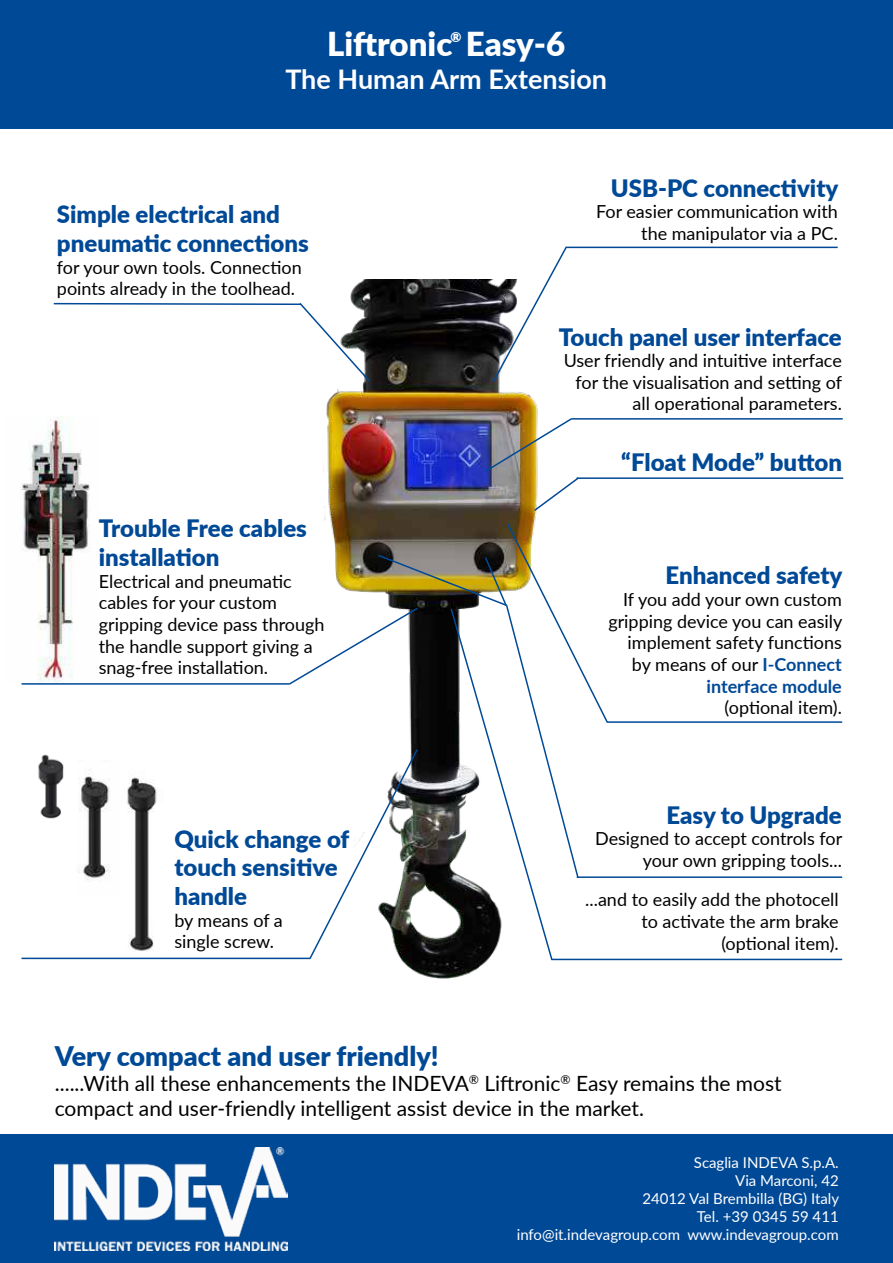
<style>
.page{position:relative;width:893px;height:1263px;background:#fff}
.page>*{position:absolute;margin:0;border:0;box-sizing:border-box;transform-origin:0 0}
.t1{font:900 33px "Lato";color:#fff}
.t2{font:900 27px "Lato";color:#004996}
.t3{font:700 27px "Lato";color:#fff}
.t4{font:900 24px/28.8px "Lato";color:#004996}
.t5{font:21px/25.2px "Lato";color:#000}
.t6{font:18px/21.6px "Lato";color:#000;text-align:right}
.t7{font:15px/18px "Lato";color:#fff;text-align:right}
.t8{font:900 13.5px "Lato";color:#fff}
.s1{font-weight:700;color:#004996}
</style>
<div class="page">
<img style="left:78px;top:770px;width:32px;height:112px">
<img style="left:323px;top:279px;width:405px;height:700px">
<div style="left:0;top:1134px;width:893px;height:129px;background:#004996"></div>
<div style="left:0;top:0;width:893px;height:129px;background:#004996"></div>
<svg style="left:53px;top:301px;width:318px;height:82px"></svg>
<hr style="left:566px;top:247px;width:272px;height:1px;background:#004996">
<svg style="left:492px;top:246px;width:76px;height:137px"></svg>
<hr style="left:571px;top:418px;width:272px;height:2px;background:#004996">
<hr style="left:607px;top:721px;width:235px;height:2px;background:#004996">
<hr style="left:577px;top:876px;width:265px;height:2px;background:#004996">
<hr style="left:22px;top:683px;width:268px;height:2px;background:#004996">
<hr style="left:22px;top:958px;width:288px;height:1px;background:#004996">
<svg style="left:287px;top:522px;width:322px;height:440px"></svg>
<div style="left:348px;top:804px;width:22px;height:27px;background:#fff"></div>
<hr style="left:552px;top:959px;width:290px;height:1px;background:#004996">
<div style="left:518px;top:356px;width:35px;height:25px;background:#fff"></div>
<div style="left:489px;top:959px;width:35px;height:25px;background:#fff"></div>
<img style="left:38px;top:754px;width:26px;height:65px">
<img style="left:127px;top:777px;width:30px;height:175px">
<img style="left:54px;top:1147px;width:234px;height:103px">
<img style="left:21px;top:417px;width:69px;height:265px">
<div style="left:293px;top:472px;width:35px;height:34px;background:#fff"></div>
<img style="left:483px;top:417px;width:97px;height:95px">
<hr style="left:577px;top:477px;width:266px;height:2px;background:#004996">
<h1 class="t1" style="left:327px;top:19px;width:240px">Liftronic Easy-6</h1>
<h2 class="t3" style="left:285px;top:59px;width:323px">The Human Arm Extension</h2>
<p class="t8" style="left:450px;top:32px;width:13px">®</p>
<h3 class="t4" style="left:57px;top:199px;width:253px">Simple electrical and pneumatic connections</h3>
<p class="t6" style="left:57px;top:256px;width:246px;text-align:left">for your own tools. Connection points already in the toolhead.</p>
<h3 class="t4" style="left:99px;top:513px;width:210px">Trouble Free cables installation</h3>
<p class="t6" style="left:99px;top:570px;width:227px;text-align:left">Electrical and pneumatic cables for your custom gripping device pass through the handle support giving a snag-free installation.</p>
<h3 class="t4" style="left:174px;top:823px;width:177px">Quick change of touch sensitive handle</h3>
<p class="t6" style="left:174px;top:908px;width:110px;text-align:left">by means of a single screw.</p>
<h3 class="t4" style="left:611px;top:173px;width:229px">USB-PC connectivity</h3>
<p class="t6" style="left:596px;top:200px;width:243px">For easier communication with the manipulator via a PC.</p>
<h3 class="t4" style="left:559px;top:321px;width:285px">Touch panel user interface</h3>
<p class="t6" style="left:564px;top:349px;width:280px">User friendly and intuitive interface for the visualisation and setting of all operational parameters.</p>
<h3 class="t4" style="left:621px;top:447px;width:222px">“Float Mode” button</h3>
<h3 class="t4" style="left:665px;top:560px;width:179px">Enhanced safety</h3>
<p class="t6" style="left:608px;top:588px;width:235px">If you add your own custom gripping device you can easily implement safety functions by means of our <span class="s1">I-Connect interface module</span></p>
<p class="t6" style="left:724px;top:696px;width:119px">(optional item).</p>
<h3 class="t4" style="left:666px;top:799px;width:177px">Easy to Upgrade</h3>
<p class="t6" style="left:595px;top:827px;width:249px">Designed to accept controls for your own gripping tools...</p>
<p class="t6" style="left:585px;top:888px;width:255px">...and to easily add the photocell to activate the arm brake (optional item).</p>
<h2 class="t2" style="left:55px;top:1036px;width:385px">Very compact and user friendly!</h2>
<p class="t5" style="left:55px;top:1070px;width:728px">......With all these enhancements the INDEVA<sup>®</sup> Liftronic<sup>®</sup> Easy remains the most compact and user-friendly intelligent assist device in the market.</p>
<p class="t7" style="left:517px;top:1152px;width:324px">Scaglia INDEVA S.p.A.<br>Via Marconi, 42<br>24012 Val Brembilla (BG) Italy<br>Tel. +39 0345 59 411<br>info@it.indevagroup.com www.indevagroup.com</p>
</div>
